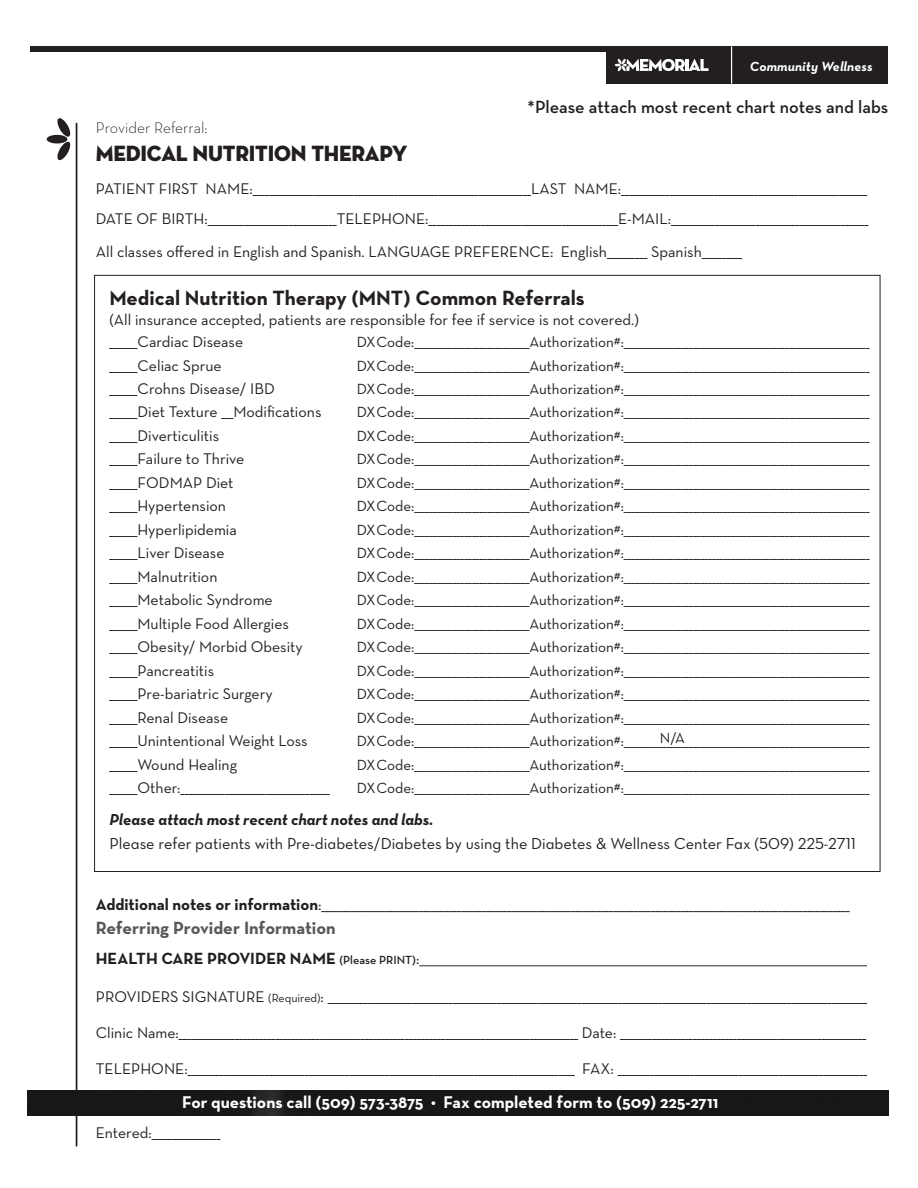
<style>
.page{position:relative;width:918px;height:1188px;background:#fff}
.page>*{position:absolute;margin:0;border:0;box-sizing:border-box;transform-origin:0 0}
.t1{font:22.5px "Neutra Disp Titling";letter-spacing:-.01em;color:#231f20;scale:.96 1}
.t2{font:700 21px "Neutra Text";color:#231f20}
.t3{font:18px "Minion Pro";color:#231f20}
.t4{font:600 18px "Neutra Text";color:#231f20}
.t5{font:700 18px "Neutra Text";color:#57585a}
.t6{font:700 17.25px "Neutra Text";color:#fff}
.t7{font:16.5px "Neutra Text";color:#231f20}
.t8{font:16.2px "Neutra Text Book Alt";color:#231f20}
.t9{font:italic 700 16.2px "Neutra Text";color:#231f20}
.t10{font:15.75px/30px "Neutra Text";color:#231f20}
.t11{font:300 15.75px "Neutra Text";color:#231f20}
.t12{font:15px "Neutra Text";color:#231f20}
.t13{font:italic 700 13.5px "Neutra Text";letter-spacing:.01em;color:#fff}
.s1{font-weight:700}
.s2{font-family:"Neutra Text";font-weight:700;font-size:16.5px}
.s3{font-family:"Neutra Text";font-weight:600;font-size:12px}
.s4{font-family:"Neutra Text";font-size:15.75px}
.s5{font-size:12px}
</style>
<div class="page">
<hr style="left:76px;top:123px;width:1px;height:1023px;background:#231f20">
<div style="left:47px;top:135px;width:20px;height:9px;background:#231f20;border-radius:50%"></div>
<svg style="left:57px;top:118px;width:14px;height:43px"></svg>
<div style="left:30px;top:46px;width:858px;height:6px;background:#231f20"></div>
<div style="left:606px;top:46px;width:282px;height:38px;background:#231f20"></div>
<svg style="left:615px;top:59px;width:94px;height:12px"></svg>
<hr style="left:731px;top:46px;width:1px;height:38px;background:#fff">
<div style="left:28px;top:1091px;width:860px;height:25px;background:#171717"></div>
<p class="t13" style="left:750px;top:58px;width:124px">Community Wellness</p>
<p class="t4" style="left:528px;top:96px;width:362px">*Please attach most recent chart notes and labs</p>
<p class="t11" style="left:96px;top:118px;width:113px">Provider Referral:</p>
<h1 class="t1" style="left:96px;top:139px;width:326px">MEDICAL NUTRITION THERAPY</h1>
<p class="t10" style="left:96px;top:173px;width:774px">PATIENT FIRST NAME:_____________________________________________________________________LAST NAME:_____________________________________________________________<br>DATE OF BIRTH:________________________________TELEPHONE:_______________________________________________E-MAIL:_________________________________________________</p>
<p class="t10" style="left:96px;top:236px;width:648px">All classes offered in English and Spanish. LANGUAGE PREFERENCE: English__________ Spanish__________</p>
<h2 class="t2" style="left:109px;top:285px;width:477px">Medical Nutrition Therapy (MNT) Common Referrals</h2>
<p class="t10" style="left:109px;top:308px;width:531px;line-height:22.5px">(All insurance accepted, patients are responsible for fee if service is not covered.) _______Cardiac Disease</p>
<p class="t12" style="left:357px;top:333px;width:514px">DX Code:______________________________Authorization#:________________________________________________________________</p>
<p class="t10" style="left:109px;top:350px;width:114px">_______Celiac Sprue</p>
<p class="t12" style="left:357px;top:356px;width:514px">DX Code:______________________________Authorization#:________________________________________________________________</p>
<p class="t10" style="left:109px;top:373px;width:167px">_______Crohns Disease/ IBD</p>
<p class="t12" style="left:357px;top:380px;width:514px">DX Code:______________________________Authorization#:________________________________________________________________</p>
<p class="t10" style="left:109px;top:397px;width:214px">_______Diet Texture ___Modifications</p>
<p class="t12" style="left:357px;top:403px;width:514px">DX Code:______________________________Authorization#:________________________________________________________________</p>
<p class="t10" style="left:109px;top:420px;width:111px">_______Diverticulitis</p>
<p class="t12" style="left:357px;top:427px;width:514px">DX Code:______________________________Authorization#:________________________________________________________________</p>
<p class="t10" style="left:109px;top:444px;width:136px">_______Failure to Thrive</p>
<p class="t12" style="left:357px;top:450px;width:514px">DX Code:______________________________Authorization#:________________________________________________________________</p>
<p class="t10" style="left:109px;top:467px;width:126px">_______FODMAP Diet</p>
<p class="t12" style="left:357px;top:474px;width:514px">DX Code:______________________________Authorization#:________________________________________________________________</p>
<p class="t10" style="left:109px;top:491px;width:118px">_______Hypertension</p>
<p class="t12" style="left:357px;top:497px;width:514px">DX Code:______________________________Authorization#:________________________________________________________________</p>
<p class="t10" style="left:109px;top:514px;width:129px">_______Hyperlipidemia</p>
<p class="t12" style="left:357px;top:521px;width:514px">DX Code:______________________________Authorization#:________________________________________________________________</p>
<p class="t10" style="left:109px;top:538px;width:117px">_______Liver Disease</p>
<p class="t12" style="left:357px;top:544px;width:514px">DX Code:______________________________Authorization#:________________________________________________________________</p>
<p class="t10" style="left:109px;top:561px;width:110px">_______Malnutrition</p>
<p class="t12" style="left:357px;top:568px;width:514px">DX Code:______________________________Authorization#:________________________________________________________________</p>
<p class="t10" style="left:109px;top:585px;width:165px">_______Metabolic Syndrome</p>
<p class="t12" style="left:357px;top:591px;width:514px">DX Code:______________________________Authorization#:________________________________________________________________</p>
<p class="t10" style="left:109px;top:608px;width:181px">_______Multiple Food Allergies</p>
<p class="t12" style="left:357px;top:615px;width:514px">DX Code:______________________________Authorization#:________________________________________________________________</p>
<p class="t10" style="left:109px;top:632px;width:195px">_______Obesity/ Morbid Obesity</p>
<p class="t12" style="left:357px;top:638px;width:514px">DX Code:______________________________Authorization#:________________________________________________________________</p>
<p class="t10" style="left:109px;top:655px;width:106px">_______Pancreatitis</p>
<p class="t12" style="left:357px;top:662px;width:514px">DX Code:______________________________Authorization#:________________________________________________________________</p>
<p class="t10" style="left:109px;top:679px;width:165px">_______Pre-bariatric Surgery</p>
<p class="t12" style="left:357px;top:685px;width:514px">DX Code:______________________________Authorization#:________________________________________________________________</p>
<p class="t10" style="left:109px;top:702px;width:120px">_______Renal Disease</p>
<p class="t12" style="left:357px;top:709px;width:514px">DX Code:______________________________Authorization#:________________________________________________________________</p>
<p class="t10" style="left:109px;top:726px;width:200px">_______Unintentional Weight Loss</p>
<p class="t12" style="left:357px;top:732px;width:514px">DX Code:______________________________Authorization#:________________________________________________________________</p>
<p class="t10" style="left:109px;top:749px;width:129px">_______Wound Healing</p>
<p class="t12" style="left:357px;top:756px;width:514px">DX Code:______________________________Authorization#:________________________________________________________________</p>
<p class="t10" style="left:109px;top:773px;width:222px">_______Other:_____________________________________</p>
<p class="t12" style="left:357px;top:779px;width:514px">DX Code:______________________________Authorization#:________________________________________________________________</p>
<p class="t9" style="left:109px;top:809px;width:326px">Please attach most recent chart notes and labs.</p>
<p class="t8" style="left:109px;top:834px;width:748px">Please refer patients with Pre-diabetes/Diabetes by using the Diabetes &amp; Wellness Center Fax (509) 225-2711</p>
<p class="t12" style="left:660px;top:728px;width:27px">N/A</p>
<p class="t7" style="left:96px;top:894px;width:755px"><span class="s1">Additional notes or information</span>:_____________________________________________________________________________________________________________________________</p>
<p class="t5" style="left:96px;top:917px;width:241px">Referring Provider Information</p>
<p class="t3" style="left:96px;top:946px;width:775px"><span class="s2">HEALTH CARE PROVIDER NAME</span> <span class="s3">(Please PRINT)</span><span class="s4">:</span>__________________________________________________</p>
<p class="t10" style="left:96px;top:981px;width:774px">PROVIDERS SIGNATURE <span class="s5">(Required)</span>: ______________________________________________________________________________________________________________________________________</p>
<p class="t10" style="left:96px;top:1017px;width:772px">Clinic Name:___________________________________________________________________________________________________ Date: _____________________________________________________________</p>
<p class="t10" style="left:96px;top:1053px;width:773px">TELEPHONE:________________________________________________________________________________________________ FAX: ______________________________________________________________</p>
<p class="t6" style="left:182px;top:1091px;width:538px">For questions call (509) 573-3875 • Fax completed form to (509) 225-2711</p>
<p class="t10" style="left:96px;top:1117px;width:126px">Entered:_________________</p>
</div>
